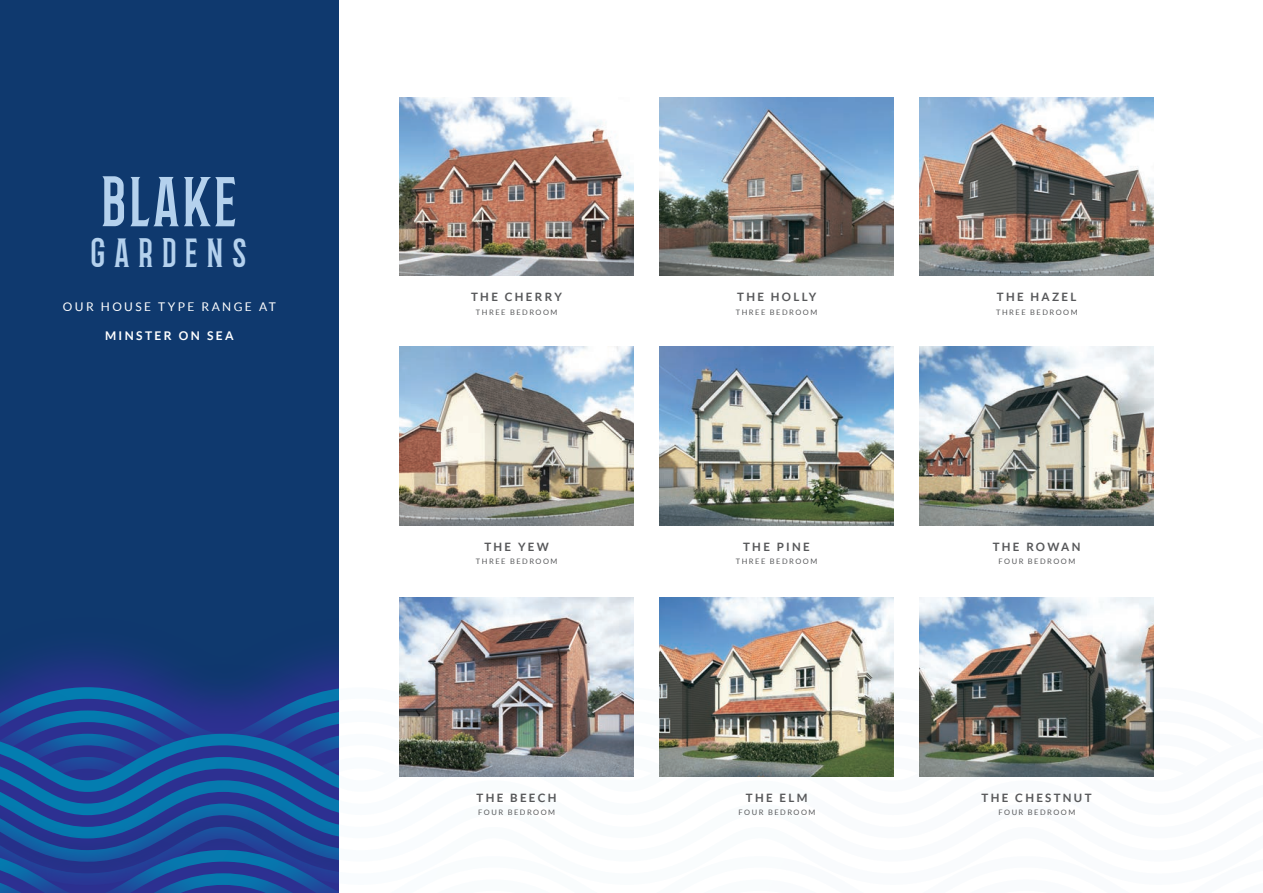
<style>
.page{position:relative;width:1263px;height:893px;background:#fff}
.page>*{position:absolute;margin:0;border:0;box-sizing:border-box;transform-origin:0 0}
.t1{font:60.6px "Barbaro";letter-spacing:.05em;color:#b4d1ed}
.t2{font:35.25px "Barbaro";letter-spacing:.25em;color:#b4d1ed}
.t3{font:12px "Lato";letter-spacing:.2em;color:#fff}
.t4{font:700 12px "Lato";letter-spacing:.2em;color:#fff}
.t5{font:700 11.55px "Lato";letter-spacing:.2em;color:#57585a}
.t6{font:7.5px "Lato";letter-spacing:.2em;color:#57585a}
</style>
<div class="page">
<div style="left:0;top:0;width:339px;height:893px;background:#0f396e"></div>
<img style="left:0;top:657px;width:339px;height:30px">
<svg style="left:0;top:687px;width:920px;height:133px"></svg>
<img style="left:0;top:820px;width:339px;height:73px">
<img style="left:400px;top:347px;width:234px;height:178px">
<img style="left:920px;top:97px;width:234px;height:179px">
<img style="left:399px;top:97px;width:234px;height:179px">
<img style="left:660px;top:97px;width:233px;height:179px">
<img style="left:920px;top:347px;width:234px;height:178px">
<img style="left:660px;top:347px;width:233px;height:178px">
<img style="left:660px;top:598px;width:233px;height:178px">
<img style="left:400px;top:598px;width:234px;height:178px">
<img style="left:920px;top:598px;width:234px;height:179px">
<p class="t1" style="left:102px;top:177px;width:138px">BLAKE</p>
<p class="t2" style="left:92px;top:238px;width:157px">GARDENS</p>
<p class="t3" style="left:63px;top:299px;width:214px">OUR HOUSE TYPE RANGE AT</p>
<p class="t4" style="left:105px;top:328px;width:130px">MINSTER ON SEA</p>
<p class="t5" style="left:471px;top:290px;width:92px">THE CHERRY</p>
<p class="t6" style="left:476px;top:307px;width:83px">THREE BEDROOM</p>
<p class="t5" style="left:737px;top:290px;width:81px">THE HOLLY</p>
<p class="t6" style="left:736px;top:307px;width:83px">THREE BEDROOM</p>
<p class="t5" style="left:997px;top:290px;width:81px">THE HAZEL</p>
<p class="t6" style="left:996px;top:307px;width:83px">THREE BEDROOM</p>
<p class="t5" style="left:484px;top:540px;width:66px">THE YEW</p>
<p class="t6" style="left:476px;top:557px;width:83px">THREE BEDROOM</p>
<p class="t5" style="left:743px;top:540px;width:68px">THE PINE</p>
<p class="t6" style="left:736px;top:557px;width:83px">THREE BEDROOM</p>
<p class="t5" style="left:993px;top:540px;width:89px">THE ROWAN</p>
<p class="t6" style="left:998px;top:557px;width:78px">FOUR BEDROOM</p>
<p class="t5" style="left:477px;top:791px;width:82px">THE BEECH</p>
<p class="t6" style="left:478px;top:808px;width:78px">FOUR BEDROOM</p>
<p class="t5" style="left:746px;top:791px;width:63px">THE ELM</p>
<p class="t6" style="left:738px;top:808px;width:78px">FOUR BEDROOM</p>
<p class="t5" style="left:982px;top:791px;width:111px">THE CHESTNUT</p>
<p class="t6" style="left:998px;top:808px;width:78px">FOUR BEDROOM</p>
</div>
